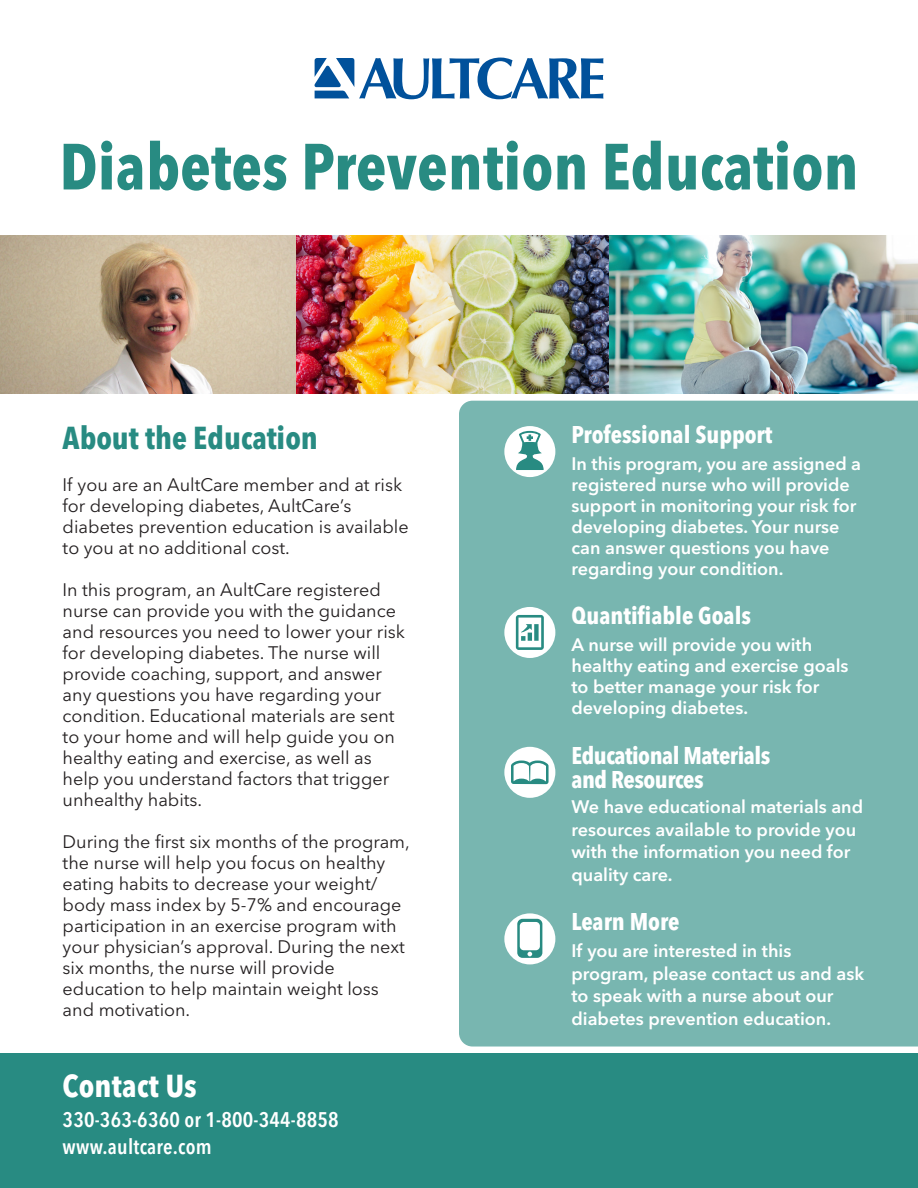
<style>
.page{position:relative;width:918px;height:1188px;background:#fff}
.page>*{position:absolute;margin:0;border:0;box-sizing:border-box;transform-origin:0 0}
.t1{font:700 condensed 64.5px "Avenir Next LT Pro";letter-spacing:.005em;color:#288b82}
.t2{font:700 condensed 31.5px "Avenir Next LT Pro";color:#288b82}
.t3{font:700 condensed 31.5px "Avenir Next LT Pro";letter-spacing:.01em;color:#fff}
.t4{font:700 condensed 24px/24px "Avenir Next LT Pro";letter-spacing:-.005em;color:#fff}
.t5{font:600 condensed 21px "Avenir Next LT Pro";letter-spacing:.01em;color:#fff}
.t6{font:18px/21px "Avenir Next LT Pro";color:#231f20}
.t7{font:600 18px/21px "Avenir Next LT Pro";color:#fff}
</style>
<div class="page">
<div style="left:459px;top:401px;width:459px;height:646px;background:#78b6b0"></div>
<div style="left:0;top:1053px;width:918px;height:135px;background:#288b82"></div>
<img style="left:0;top:236px;width:610px;height:158px">
<img style="left:610px;top:236px;width:308px;height:158px">
<div style="left:504px;top:747px;width:51px;height:51px;background:#fff;border-radius:50%"></div>
<svg style="left:511px;top:761px;width:38px;height:23px"></svg>
<svg style="left:315px;top:58px;width:288px;height:41px"></svg>
<div style="left:504px;top:913px;width:51px;height:51px;background:#fff;border-radius:50%"></div>
<svg style="left:517px;top:919px;width:25px;height:39px"></svg>
<div style="left:504px;top:426px;width:51px;height:51px;background:#fff;border-radius:50%"></div>
<svg style="left:516px;top:431px;width:28px;height:39px"></svg>
<div style="left:504px;top:607px;width:51px;height:51px;background:#fff;border-radius:50%"></div>
<svg style="left:516px;top:615px;width:28px;height:35px"></svg>
<p class="t1" style="left:60px;top:127px;width:800px">Diabetes Prevention Education</p>
<p class="t2" style="left:63px;top:419px;width:257px">About the Education</p>
<p class="t6" style="left:63px;top:474px;width:348px">If you are an AultCare member and at risk for developing diabetes, AultCare’s diabetes prevention education is available to you at no additional cost.</p>
<p class="t6" style="left:63px;top:579px;width:344px">In this program, an AultCare registered nurse can provide you with the guidance and resources you need to lower your risk for developing diabetes. The nurse will provide coaching, support, and answer any questions you have regarding your condition. Educational materials are sent to your home and will help guide you on healthy eating and exercise, as well as help you understand factors that trigger unhealthy habits.</p>
<p class="t6" style="left:63px;top:831px;width:349px">During the first six months of the program, the nurse will help you focus on healthy eating habits to decrease your weight/ body mass index by 5-7% and encourage participation in an exercise program with your physician’s approval. During the next six months, the nurse will provide education to help maintain weight loss and motivation.</p>
<p class="t3" style="left:63px;top:1066px;width:136px">Contact Us</p>
<p class="t5" style="left:63px;top:1107px;width:278px">330-363-6360 or 1-800-344-8858</p>
<p class="t5" style="left:63px;top:1134px;width:150px">www.aultcare.com</p>
<p class="t4" style="left:572px;top:422px;width:202px">Professional Support</p>
<p class="t7" style="left:572px;top:453px;width:291px">In this program, you are assigned a registered nurse who will provide support in monitoring your risk for developing diabetes. Your nurse can answer questions you have regarding your condition.</p>
<p class="t4" style="left:572px;top:604px;width:181px">Quantifiable Goals</p>
<p class="t7" style="left:572px;top:634px;width:279px">A nurse will provide you with healthy eating and exercise goals to better manage your risk for developing diabetes.</p>
<p class="t4" style="left:572px;top:743px;width:200px">Educational Materials and Resources</p>
<p class="t7" style="left:572px;top:796px;width:293px">We have educational materials and</p>
<p class="t7" style="left:572px;top:818px;width:286px;line-height:22.5px">resources available to provide you with the information you need for quality care.</p>
<p class="t4" style="left:572px;top:910px;width:110px">Learn More</p>
<p class="t7" style="left:572px;top:940px;width:294px;line-height:22.5px">If you are interested in this program, please contact us and ask to speak with a nurse about our diabetes prevention education.</p>
</div>
